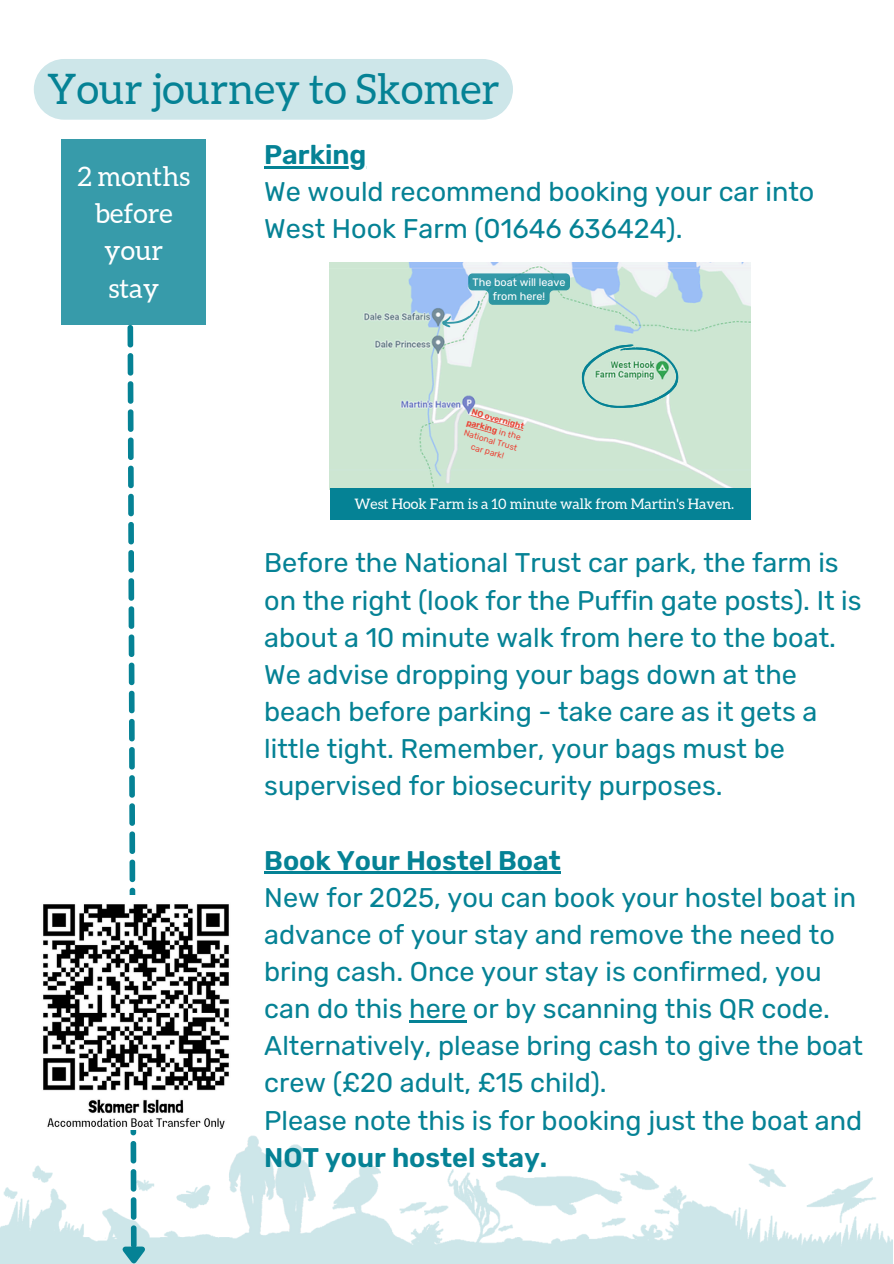
<style>
.page{position:relative;width:894px;height:1264px;background:#fff}
.page>*{position:absolute;margin:0;border:0;box-sizing:border-box;transform-origin:0 0}
.t1{font:42px "Aleo";color:#058295}
.t2{font:27px/37.2px "Rubik";color:#058295}
.t3{font:27px/37.2px "Aleo";color:#fff;text-align:center}
.t4{font:14.4px "Aleo";color:#fff}
.t5{font:10.8px/14.4px "Rubik";color:#fff;text-align:center}
.t6{font:8.4px/11.2px "Rubik";color:#ea4335;text-align:center}
.t7{font:600 8.4px "Rubik";color:#ea4335}
.s1{font-weight:600}
</style>
<div class="page">
<hr style="left:264px;top:166px;width:102px;height:2px;background:#058295">
<hr style="left:264px;top:871px;width:297px;height:3px;background:#058295">
<img style="left:0;top:1020px;width:891px;height:243px">
<svg style="left:114px;top:325px;width:36px;height:938px"></svg>
<div style="left:62px;top:139px;width:144px;height:186px;background:#379baa"></div>
<img style="left:329px;top:263px;width:421px;height:225px">
<div style="left:329px;top:488px;width:421px;height:32px;background:#058295"></div>
<svg style="left:581px;top:344px;width:97px;height:63px;background:#b0d7c4"></svg>
<img style="left:26px;top:895px;width:216px;height:234px">
<div style="left:34px;top:59px;width:479px;height:61px;background:#cde6e9"></div>
<svg style="left:465px;top:415px;width:58px;height:20px"></svg>
<svg style="left:440px;top:273px;width:130px;height:57px;background:#8fc4ca"></svg>
<h2 class="t1" style="left:47px;top:65px;width:453px">Your journey to Skomer</h2>
<p class="t3" style="left:77px;top:158px;width:114px">2 months before your stay</p>
<h1 class="t2" style="left:264px;top:136px;width:551px"><span class="s1">Parking<br></span>We would recommend booking your car into<br>West Hook Farm (01646 636424).</h1>
<p class="t5" style="left:472px;top:274px;width:95px">The boat will leave from here!</p>
<p class="t7" style="left:473px;top:407px;width:56px;rotate:16deg">NO overnight</p>
<h4 class="t6" style="left:468px;top:416px;width:57px;rotate:16deg"><span class="s1">parking</span> in the<br>National Trust car park!</h4>
<p class="t4" style="left:354px;top:495px;width:381px">West Hook Farm is a 10 minute walk from Martin's Haven.</p>
<h3 class="t2" style="left:264px;top:544px;width:598px">Before the National Trust car park, the farm is on the right (look for the Puffin gate posts). It is about a 10 minute walk from here to the boat.<br>We advise dropping your bags down at the beach before parking - take care as it gets a little tight. Remember, your bags must be supervised for biosecurity purposes.</h3>
<h2 class="t2" style="left:264px;top:841px;width:600px"><span class="s1">Book Your Hostel Boat<br></span>New for 2025, you can book your hostel boat in advance of your stay and remove the need to bring cash. Once your stay is confirmed, you can do this here or by scanning this QR code.<br>Alternatively, please bring cash to give the boat crew (£20 adult, £15 child).<br>Please note this is for booking just the boat and <span class="s1">NOT your hostel stay.</span></h2>
</div>
